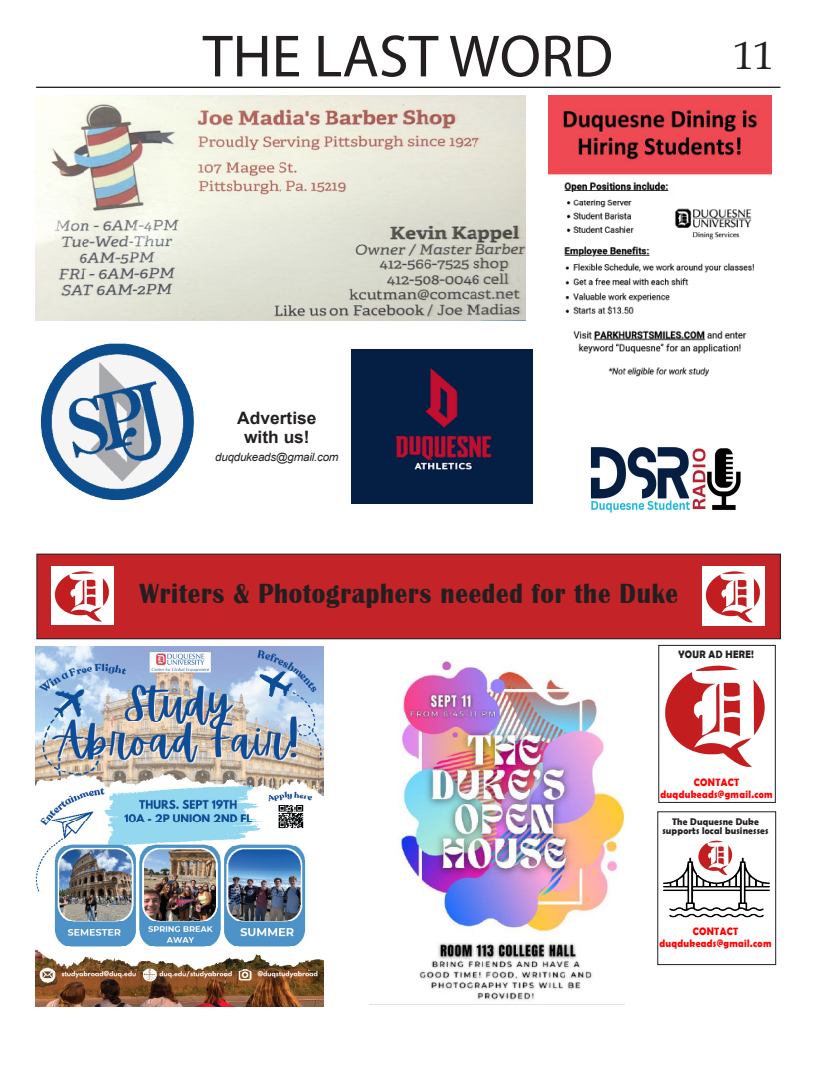
<style>
.page{position:relative;width:816px;height:1080px;background:#fff}
.page>*{position:absolute;margin:0;border:0;box-sizing:border-box;transform-origin:0 0}
.t1{font:60px "Myriad Pro";color:#231f20}
.t2{font:40px "Book Antiqua";color:#231f20}
.t3{font:700 28.5px "Britannic";letter-spacing:.03em;color:#231f20;scale:.88 1}
.t4{font:700 17.1px/18.8px "Arial";color:#231f20;text-align:center}
.t5{font:italic 11.4px "Arial";letter-spacing:-.02em;color:#231f20}
.t6{font:700 10.8px/12.2px "Berlin Sans FB Demi";letter-spacing:.03em;color:#f00;text-align:center;scale:.9 1}
.t7{font:700 10.8px "Berlin Sans FB Demi";letter-spacing:.03em;color:#231f20;scale:.9 1}
.t8{font:700 9.8px/9.1px "Berlin Sans FB Demi";letter-spacing:.02em;color:#231f20;text-align:center;scale:.96 1}
</style>
<div class="page">
<hr style="left:37px;top:87px;width:744px;height:1px;background:#231f20">
<hr style="left:36px;top:87px;width:744px;height:1px;background:#231f20">
<div style="left:37px;top:554px;width:743px;height:85px;background:#c42428"></div>
<div style="left:37px;top:554px;width:744px;height:85px;border:1px solid #231f20"></div>
<img style="left:52px;top:566px;width:62px;height:59px">
<img style="left:702px;top:567px;width:62px;height:58px">
<div style="left:658px;top:812px;width:118px;height:153px;border:1px solid #231f20"></div>
<img style="left:664px;top:857px;width:106px;height:61px">
<img style="left:697px;top:840px;width:37px;height:35px">
<img style="left:665px;top:665px;width:100px;height:102px">
<div style="left:659px;top:645px;width:117px;height:158px;border:1px solid #231f20"></div>
<img style="left:590px;top:447px;width:151px;height:66px">
<img style="left:351px;top:349px;width:182px;height:154px">
<img style="left:36px;top:96px;width:490px;height:224px">
<img style="left:40px;top:343px;width:155px;height:157px">
<img style="left:548px;top:96px;width:224px;height:281px">
<img style="left:36px;top:646px;width:288px;height:360px">
<img style="left:370px;top:660px;width:254px;height:345px">
<h1 class="t1" style="left:203px;top:19px;width:412px">THE LAST WORD</h1>
<h2 class="t2" style="left:734px;top:28px;width:41px">11</h2>
<h3 class="t4" style="left:237px;top:409px;width:81px">Advertise with us!</h3>
<p class="t5" style="left:215px;top:450px;width:125px">duqdukeads@gmail.com</p>
<h3 class="t3" style="left:140px;top:578px;width:614px">Writers &amp; Photographers needed for the Duke</h3>
<p class="t7" style="left:679px;top:648px;width:85px">YOUR AD HERE!</p>
<p class="t6" style="left:661px;top:776px;width:126px">CONTACT duqdukeads@gmail.com</p>
<p class="t8" style="left:662px;top:817px;width:112px">The Duquesne Duke supports local businesses</p>
<p class="t6" style="left:659px;top:925px;width:126px">CONTACT duqdukeads@gmail.com</p>
</div>
